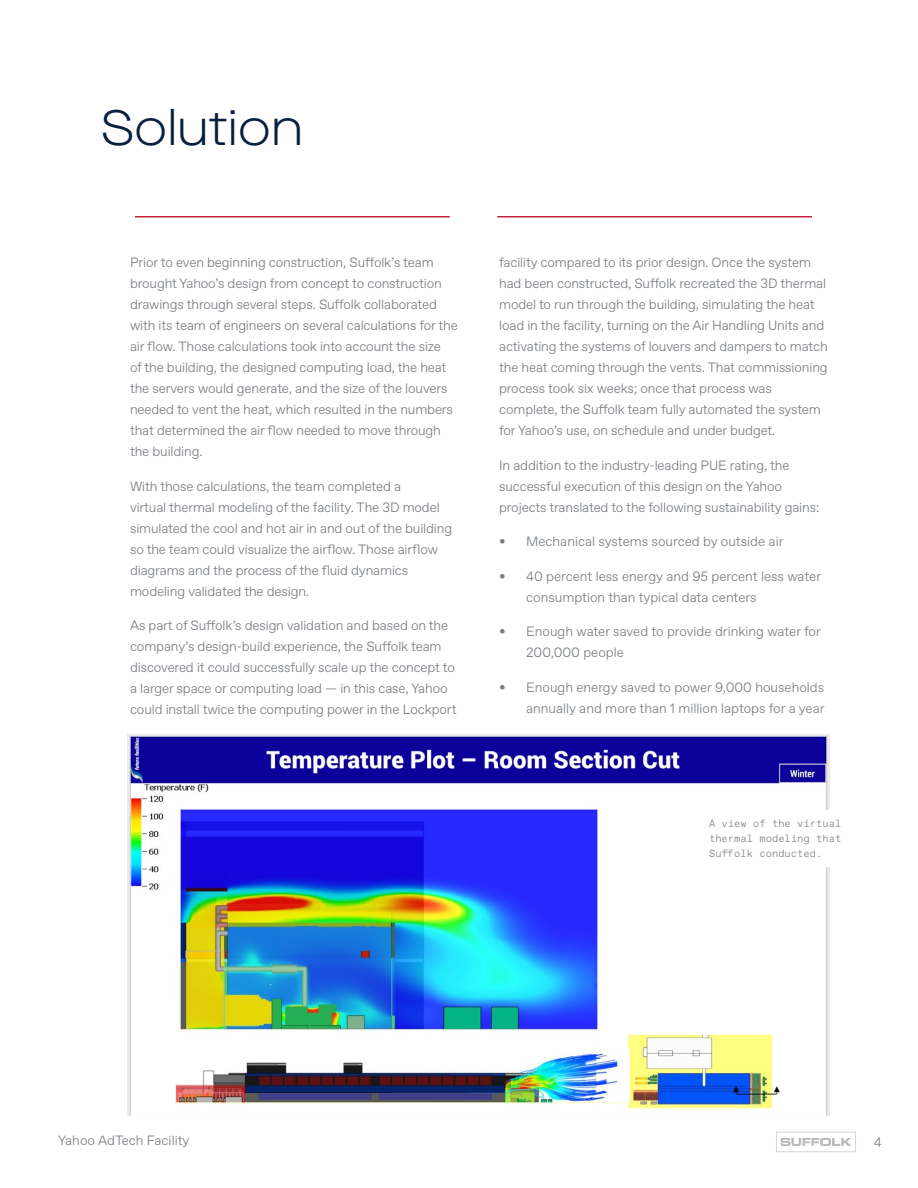
<style>
.page{position:relative;width:918px;height:1188px;background:#fff}
.page>*{position:absolute;margin:0;border:0;box-sizing:border-box;transform-origin:0 0}
.t1{font:300 49.5px "Maison Neue Extended";color:#081f3f}
.t2{font:300 13.5px/21px "Favorit Pro Suffolk";letter-spacing:-.01em;color:#797d82}
.t3{font:300 10.5px/15px "Favorit Mono Std Suffolk";color:#797d82;text-align:justify}
</style>
<div class="page">
<svg style="left:776px;top:1132px;width:80px;height:20px"></svg>
<img style="left:128px;top:735px;width:702px;height:380px">
<hr style="left:135px;top:216px;width:315px;height:1px;background:#c5203f">
<hr style="left:497px;top:216px;width:315px;height:1px;background:#c5203f">
<div style="left:709px;top:811px;width:134px;height:56px;background:#fff"></div>
<h1 class="t1" style="left:101px;top:96px;width:204px">Solution</h1>
<p class="t2" style="left:130px;top:251px;width:329px">Prior to even beginning construction, Suffolk’s team brought Yahoo’s design from concept to construction drawings through several steps. Suffolk collaborated with its team of engineers on several calculations for the air flow. Those calculations took into account the size<br>of the building, the designed computing load, the heat the servers would generate, and the size of the louvers needed to vent the heat, which resulted in the numbers that determined the air flow needed to move through the building.</p>
<p class="t2" style="left:130px;top:475px;width:324px">With those calculations, the team completed a<br>virtual thermal modeling of the facility. The 3D model simulated the cool and hot air in and out of the building so the team could visualize the airflow. Those airflow diagrams and the process of the fluid dynamics modeling validated the design.</p>
<p class="t2" style="left:130px;top:614px;width:328px">As part of Suffolk’s design validation and based on the company’s design-build experience, the Suffolk team discovered it could successfully scale up the concept to a larger space or computing load — in this case, Yahoo could install twice the computing power in the Lockport</p>
<p class="t2" style="left:499px;top:251px;width:330px">facility compared to its prior design. Once the system had been constructed, Suffolk recreated the 3D thermal model to run through the building, simulating the heat load in the facility, turning on the Air Handling Units and activating the systems of louvers and dampers to match the heat coming through the vents. That commissioning process took six weeks; once that process was complete, the Suffolk team fully automated the system for Yahoo’s use, on schedule and under budget.</p>
<p class="t2" style="left:499px;top:454px;width:322px">In addition to the industry-leading PUE rating, the successful execution of this design on the Yahoo projects translated to the following sustainability gains:</p>
<p class="t2" style="left:499px;top:531px;width:286px">• Mechanical systems sourced by outside air</p>
<p class="t2" style="left:526px;top:565px;width:297px;text-indent:-27px">• 40 percent less energy and 95 percent less water consumption than typical data centers</p>
<p class="t2" style="left:526px;top:621px;width:296px;text-indent:-27px">• Enough water saved to provide drinking water for<br>200,000 people</p>
<p class="t2" style="left:499px;top:676px;width:327px;text-align:right">• Enough energy saved to power 9,000 households annually and more than 1 million laptops for a year</p>
<p class="t3" style="left:709px;top:816px;width:134px">A view of the virtual thermal modeling that Suffolk conducted.</p>
<p class="t2" style="left:58px;top:1129px;width:133px">Yahoo AdTech Facility</p>
<p class="t2" style="left:874px;top:1131px;width:9px">4</p>
</div>
